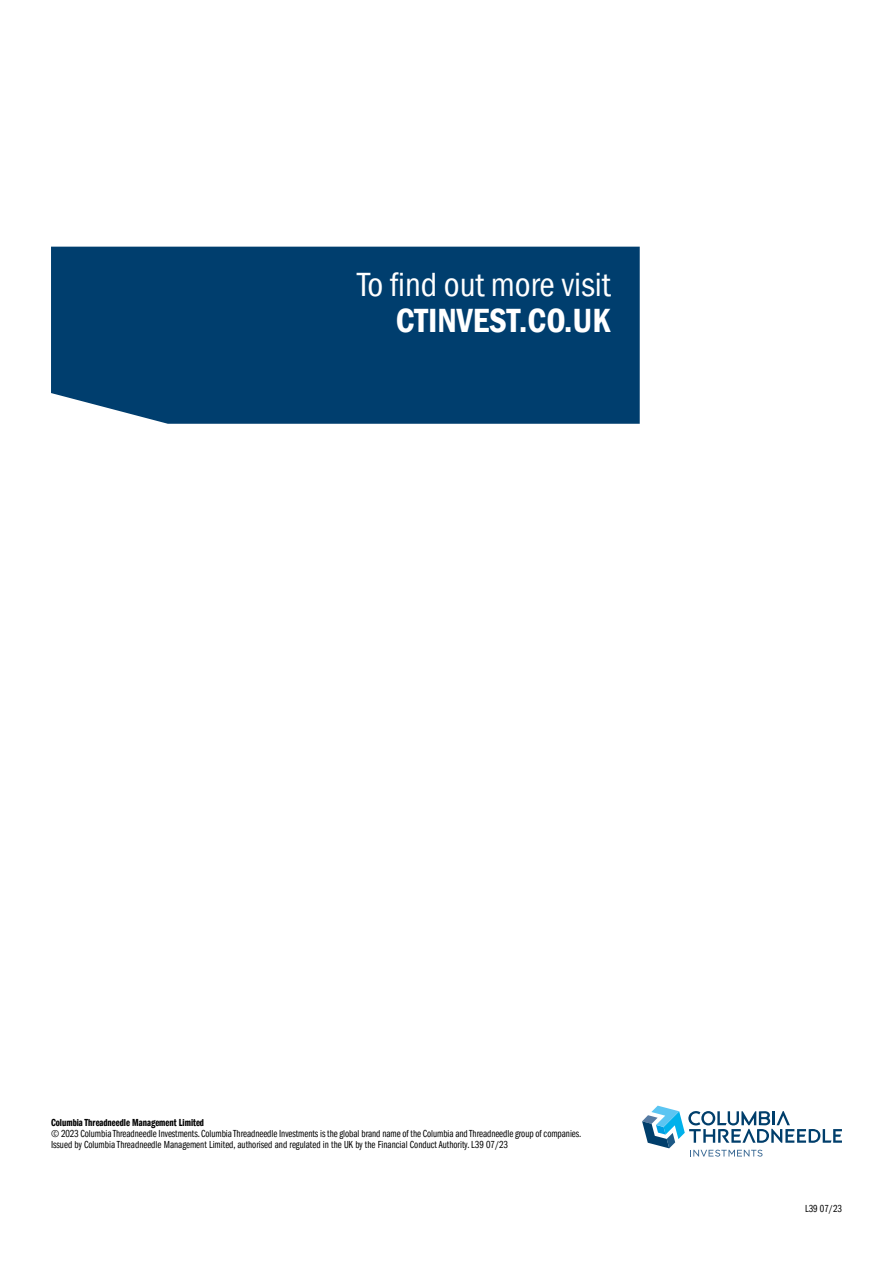
<style>
.page{position:relative;width:893px;height:1263px;background:#fff}
.page>*{position:absolute;margin:0;border:0;box-sizing:border-box;transform-origin:0 0}
.t1{font:condensed 34.5px "ITC Frank Gofor Ameriprise";color:#fff}
.t2{font:34.5px "ITC Frank Gofor Ameriprise Dm Cn";color:#fff}
.t3{font:10.5px/11.2px "ITC Frank Gofor Ameriprise Bk Cm";letter-spacing:-.005em;color:#000}
.t4{font:10.5px "ITC Frank Gofor Ameriprise Dm Cm";color:#000}
</style>
<div class="page">
<div style="left:51px;top:247px;width:589px;height:177px;background:#003e6e"></div>
<svg style="left:642px;top:1106px;width:200px;height:50px"></svg>
<h1 class="t1" style="left:357px;top:265px;width:255px">To find out more visit</h1>
<h1 class="t2" style="left:396px;top:301px;width:216px">CTINVEST.CO.UK</h1>
<p class="t4" style="left:51px;top:1116px;width:155px">Columbia Threadneedle Management Limited</p>
<p class="t3" style="left:51px;top:1128px;width:532px">© 2023 Columbia Threadneedle Investments. Columbia Threadneedle Investments is the global brand name of the Columbia and Threadneedle group of companies.<br>Issued by Columbia Threadneedle Management Limited, authorised and regulated in the UK by the Financial Conduct Authority. L39 07/23</p>
<p class="t3" style="left:805px;top:1203px;width:38px">L39 07/23</p>
</div>
